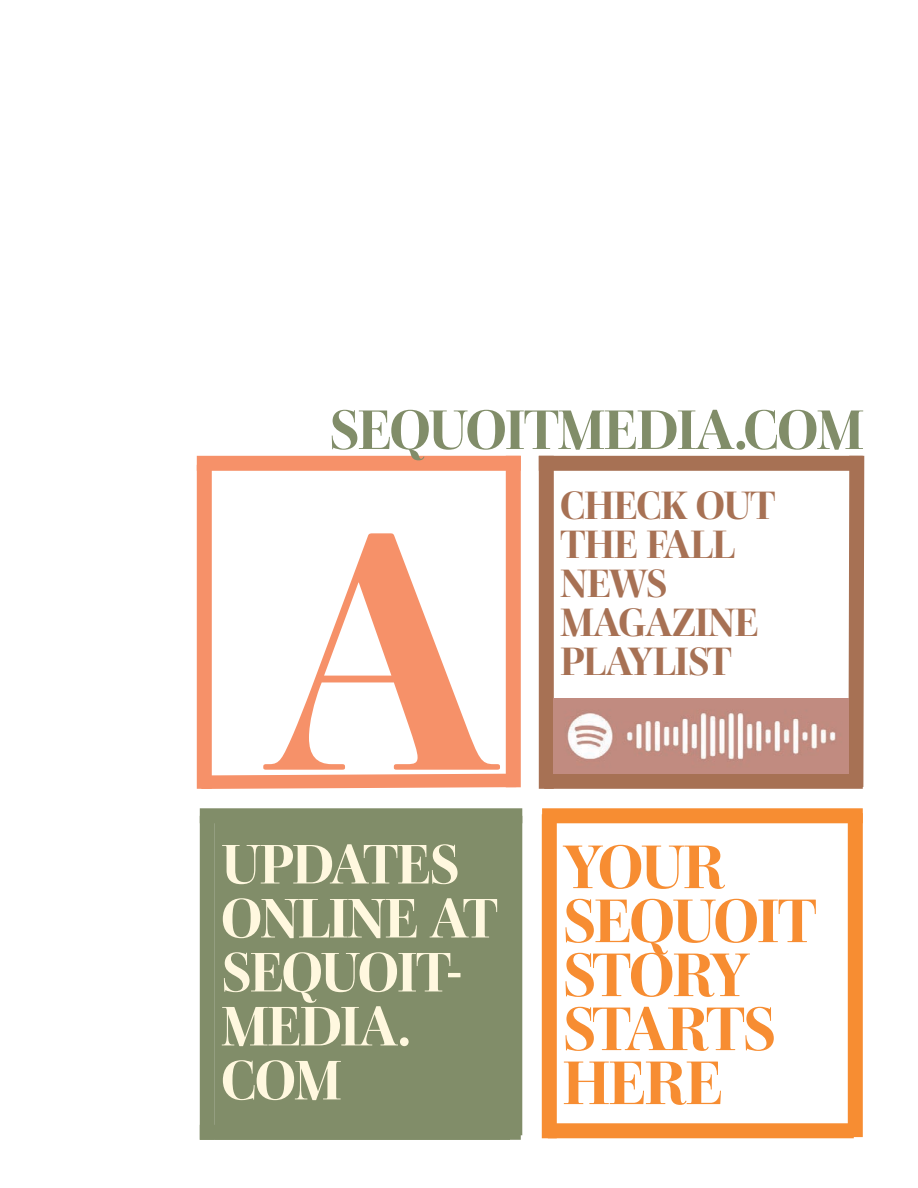
<style>
.page{position:relative;width:918px;height:1188px;background:#fff}
.page>*{position:absolute;margin:0;border:0;box-sizing:border-box;transform-origin:0 0}
.t1{font:700 343.5px "Mencken Std Head";color:#f69169}
.t2{font:700 63px/54px "Mencken Std Head";letter-spacing:-.04em;color:#f78d32}
.t3{font:700 57px/54px "Mencken Std Head";letter-spacing:-.03em;color:#fff8df}
.t4{font:700 57px "Mencken Std Head";letter-spacing:-.03em;color:#818d69}
.t5{font:700 40.5px/39px "Mencken Std Head";letter-spacing:-.03em;color:#a77154}
</style>
<div class="page">
<div style="left:197px;top:456px;width:324px;height:15px;background:#f69169"></div>
<div style="left:197px;top:465px;width:15px;height:324px;background:#f69169"></div>
<svg style="left:200px;top:772px;width:318px;height:17px"></svg>
<div style="left:506px;top:456px;width:15px;height:331px;background:#f69169"></div>
<div style="left:539px;top:456px;width:324px;height:15px;background:#a77154"></div>
<div style="left:539px;top:456px;width:15px;height:333px;background:#a77154"></div>
<div style="left:544px;top:774px;width:319px;height:15px;background:#a77154"></div>
<svg style="left:847px;top:455px;width:18px;height:334px"></svg>
<div style="left:200px;top:816px;width:15px;height:324px;background:#818d69"></div>
<div style="left:200px;top:1125px;width:321px;height:15px;background:#818d69"></div>
<div style="left:507px;top:816px;width:15px;height:319px;background:#818d69"></div>
<div style="left:200px;top:808px;width:322px;height:15px;background:#818d69"></div>
<div style="left:542px;top:808px;width:321px;height:15px;background:#f78d32"></div>
<div style="left:542px;top:814px;width:15px;height:324px;background:#f78d32"></div>
<div style="left:548px;top:1123px;width:306px;height:15px;background:#f78d32"></div>
<div style="left:848px;top:813px;width:15px;height:324px;background:#f78d32"></div>
<div style="left:216px;top:825px;width:292px;height:313px;background:#818d69"></div>
<div style="left:215px;top:823px;width:295px;height:317px;border:3px solid #818d69"></div>
<img style="left:554px;top:699px;width:295px;height:75px">
<p class="t4" style="left:329px;top:397px;width:537px">SEQUOITMEDIA.COM</p>
<p class="t1" style="left:262px;top:455px;width:242px">A</p>
<p class="t3" style="left:221px;top:836px;width:240px">UPDATES</p>
<p class="t3" style="left:221px;top:890px;width:279px">ONLINE AT<br>SEQUOIT-<br>MEDIA.<br>COM</p>
<p class="t5" style="left:560px;top:485px;width:217px">CHECK OUT<br>THE FALL</p>
<p class="t5" style="left:560px;top:563px;width:109px">NEWS</p>
<p class="t5" style="left:560px;top:602px;width:200px">MAGAZINE<br>PLAYLIST</p>
<p class="t2" style="left:562px;top:839px;width:165px">YOUR</p>
<p class="t2" style="left:562px;top:893px;width:256px">SEQUOIT<br>STORY<br>STARTS<br>HERE</p>
</div>
